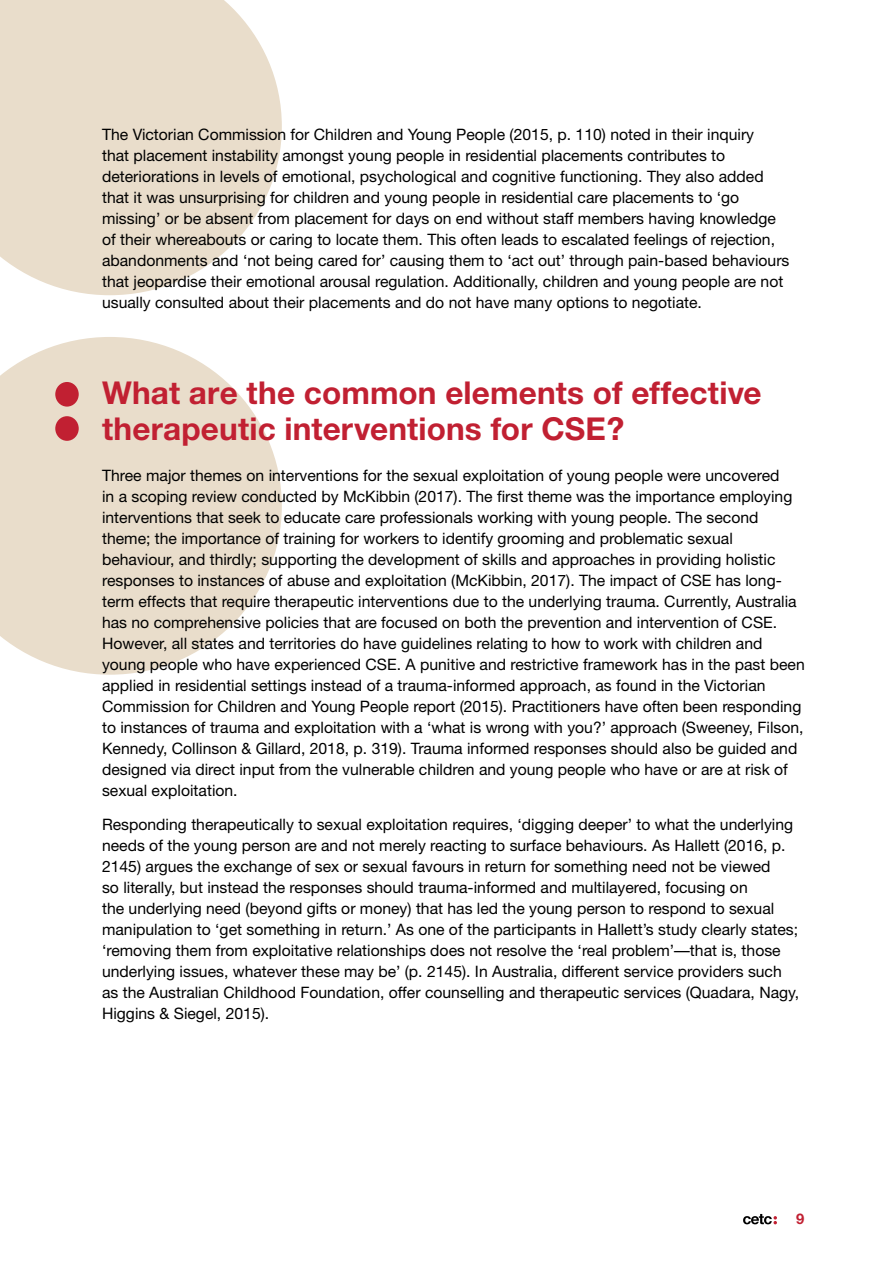
<style>
.page{position:relative;width:893px;height:1263px;background:#fff}
.page>*{position:absolute;margin:0;border:0;box-sizing:border-box;transform-origin:0 0}
.t1{font:700 31.5px/36.3px "Helvetica Neue";letter-spacing:.005em;color:#c12032}
.t2{font:15.75px/21px "Helvetica Neue";color:#000}
.t3{font:700 14.7px "Helvetica Neue";color:#c12032}
</style>
<div class="page">
<svg style="left:743px;top:1214px;width:34px;height:10px"></svg>
<svg style="left:0;top:0;width:282px;height:295px;background:#ebe1d1"></svg>
<svg style="left:0;top:337px;width:282px;height:338px;fill:#e9ddcb"></svg>
<div style="left:55px;top:382px;width:24px;height:25px;background:#c12032;border-radius:50%"></div>
<div style="left:55px;top:416px;width:24px;height:25px;background:#c12032;border-radius:50%"></div>
<p class="t2" style="left:102px;top:124px;width:689px">The Victorian Commission for Children and Young People (2015, p. 110) noted in their inquiry<br>that placement instability amongst young people in residential placements contributes to deteriorations in levels of emotional, psychological and cognitive functioning. They also added that it was unsurprising for children and young people in residential care placements to ‘go missing’ or be absent from placement for days on end without staff members having knowledge of their whereabouts or caring to locate them. This often leads to escalated feelings of rejection, abandonments and ‘not being cared for’ causing them to ‘act out’ through pain-based behaviours that jeopardise their emotional arousal regulation. Additionally, children and young people are not usually consulted about their placements and do not have many options to negotiate.</p>
<p class="t1" style="left:102px;top:374px;width:661px">What are the common elements of effective therapeutic interventions for CSE?</p>
<p class="t2" style="left:102px;top:465px;width:704px">Three major themes on interventions for the sexual exploitation of young people were uncovered<br>in a scoping review conducted by McKibbin (2017). The first theme was the importance employing interventions that seek to educate care professionals working with young people. The second theme; the importance of training for workers to identify grooming and problematic sexual behaviour, and thirdly; supporting the development of skills and approaches in providing holistic responses to instances of abuse and exploitation (McKibbin, 2017). The impact of CSE has long&shy;term effects that require therapeutic interventions due to the underlying trauma. Currently, Australia has no comprehensive policies that are focused on both the prevention and intervention of CSE.<br>However, all states and territories do have guidelines relating to how to work with children and young people who have experienced CSE. A punitive and restrictive framework has in the past been applied in residential settings instead of a trauma-informed approach, as found in the Victorian Commission for Children and Young People report (2015). Practitioners have often been responding to instances of trauma and exploitation with a ‘what is wrong with you?’ approach (Sweeney, Filson, Kennedy, Collinson &amp; Gillard, 2018, p. 319). Trauma informed responses should also be guided and designed via direct input from the vulnerable children and young people who have or are at risk of sexual exploitation.</p>
<p class="t2" style="left:102px;top:814px;width:699px">Responding therapeutically to sexual exploitation requires, ‘digging deeper’ to what the underlying needs of the young person are and not merely reacting to surface behaviours. As Hallett (2016, p.<br>2145) argues the exchange of sex or sexual favours in return for something need not be viewed<br>so literally, but instead the responses should trauma-informed and multilayered, focusing on<br>the underlying need (beyond gifts or money) that has led the young person to respond to sexual manipulation to ‘get something in return.’ As one of the participants in Hallett’s study clearly states; ‘removing them from exploitative relationships does not resolve the ‘real problem’—that is, those underlying issues, whatever these may be’ (p. 2145). In Australia, different service providers such as the Australian Childhood Foundation, offer counselling and therapeutic services (Quadara, Nagy, Higgins &amp; Siegel, 2015).</p>
<p class="t3" style="left:796px;top:1210px;width:10px">9</p>
</div>
